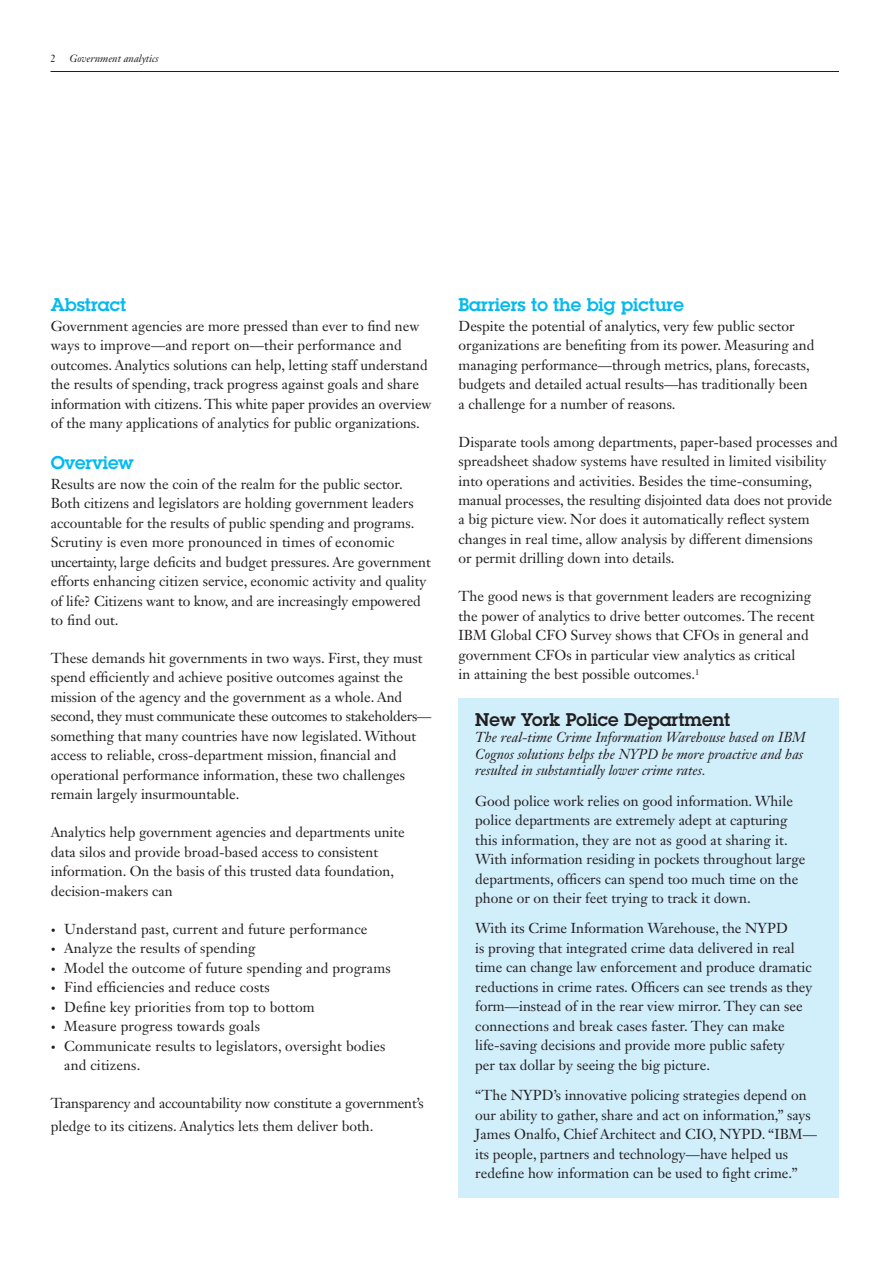
<style>
.page{position:relative;width:893px;height:1263px;background:#fff}
.page>*{position:absolute;margin:0;border:0;box-sizing:border-box;transform-origin:0 0}
.t1{font:600 18px "Lubalin Graph";color:#00baf1}
.t2{font:600 18px "Lubalin Graph";color:#231f20}
.t3{font:14.25px/19.5px "Janson Text LT Std";color:#231f20}
.t4{font:italic 14.25px/16.5px "Janson Text LT Std";color:#231f20}
.t5{font:italic 10.5px "Janson Text LT Std";color:#231f20}
.t6{font:10.5px "Janson Text LT Std";color:#231f20}
.s1{font-size:9.75px}
</style>
<div class="page">
<hr style="left:51px;top:71px;width:788px;height:1px;background:#231f20">
<div style="left:458px;top:699px;width:381px;height:499px;background:#d1eefb"></div>
<p class="t6" style="left:51px;top:52px;width:7px">2</p>
<p class="t5" style="left:70px;top:52px;width:91px">Government analytics</p>
<p class="t1" style="left:51px;top:293px;width:77px">Abstract</p>
<p class="t3" style="left:51px;top:316px;width:382px">Government agencies are more pressed than ever to find new ways to improve—and report on—their performance and outcomes. Analytics solutions can help, letting staff understand the results of spending, track progress against goals and share information with citizens. This white paper provides an overview of the many applications of analytics for public organizations.</p>
<p class="t1" style="left:51px;top:451px;width:85px">Overview</p>
<p class="t3" style="left:51px;top:474px;width:382px">Results are now the coin of the realm for the public sector.<br>Both citizens and legislators are holding government leaders accountable for the results of public spending and programs.<br>Scrutiny is even more pronounced in times of economic uncertainty, large deficits and budget pressures. Are government efforts enhancing citizen service, economic activity and quality of life? Citizens want to know, and are increasingly empowered to find out.</p>
<p class="t3" style="left:51px;top:648px;width:382px">These demands hit governments in two ways. First, they must spend efficiently and achieve positive outcomes against the mission of the agency and the government as a whole. And second, they must communicate these outcomes to stakeholders— something that many countries have now legislated. Without access to reliable, cross-department mission, financial and operational performance information, these two challenges remain largely insurmountable.</p>
<p class="t3" style="left:51px;top:822px;width:356px">Analytics help government agencies and departments unite data silos and provide broad-based access to consistent information. On the basis of this trusted data foundation, decision-makers can</p>
<p class="t3" style="left:51px;top:919px;width:318px"><span class="s1">•</span> Understand past, current and future performance</p>
<p class="t3" style="left:51px;top:938px;width:206px"><span class="s1">•</span> Analyze the results of spending</p>
<p class="t3" style="left:51px;top:958px;width:341px"><span class="s1">•</span> Model the outcome of future spending and programs</p>
<p class="t3" style="left:51px;top:977px;width:220px"><span class="s1">•</span> Find efficiencies and reduce costs</p>
<p class="t3" style="left:51px;top:997px;width:266px"><span class="s1">•</span> Define key priorities from top to bottom</p>
<p class="t3" style="left:51px;top:1016px;width:211px"><span class="s1">•</span> Measure progress towards goals</p>
<p class="t3" style="left:64px;top:1036px;width:323px;text-indent:-14px"><span class="s1">•</span> Communicate results to legislators, oversight bodies and citizens.</p>
<p class="t3" style="left:51px;top:1092px;width:375px;line-height:22.5px">Transparency and accountability now constitute a government’s pledge to its citizens. Analytics lets them deliver both.</p>
<p class="t1" style="left:458px;top:293px;width:227px">Barriers to the big picture</p>
<p class="t3" style="left:458px;top:316px;width:357px">Despite the potential of analytics, very few public sector organizations are benefiting from its power. Measuring and managing performance—through metrics, plans, forecasts, budgets and detailed actual results—has traditionally been a challenge for a number of reasons.</p>
<p class="t3" style="left:458px;top:432px;width:381px">Disparate tools among departments, paper-based processes and spreadsheet shadow systems have resulted in limited visibility into operations and activities. Besides the time-consuming, manual processes, the resulting disjointed data does not provide a big picture view. Nor does it automatically reflect system changes in real time, allow analysis by different dimensions<br>or permit drilling down into details.</p>
<p class="t3" style="left:458px;top:586px;width:358px">The good news is that government leaders are recognizing the power of analytics to drive better outcomes. The recent IBM Global CFO Survey shows that CFOs in general and government CFOs in particular view analytics as critical<br>in attaining the best possible outcomes.<sup>1</sup></p>
<p class="t2" style="left:475px;top:707px;width:257px">New York Police Department</p>
<p class="t4" style="left:475px;top:729px;width:332px">The real-time Crime Information Warehouse based on IBM<br>Cognos solutions helps the NYPD be more proactive and has resulted in substantially lower crime rates.</p>
<p class="t3" style="left:475px;top:791px;width:332px">Good police work relies on good information. While police departments are extremely adept at capturing this information, they are not as good at sharing it.<br>With information residing in pockets throughout large departments, officers can spend too much time on the phone or on their feet trying to track it down.</p>
<p class="t3" style="left:475px;top:918px;width:339px">With its Crime Information Warehouse, the NYPD<br>is proving that integrated crime data delivered in real time can change law enforcement and produce dramatic reductions in crime rates. Officers can see trends as they form—instead of in the rear view mirror. They can see connections and break cases faster. They can make life-saving decisions and provide more public safety<br>per tax dollar by seeing the big picture.</p>
<p class="t3" style="left:475px;top:1085px;width:343px">“The NYPD’s innovative policing strategies depend on our ability to gather, share and act on information,” says James Onalfo, Chief Architect and CIO, NYPD. “IBM— its people, partners and technology—have helped us redefine how information can be used to fight crime.”</p>
</div>
